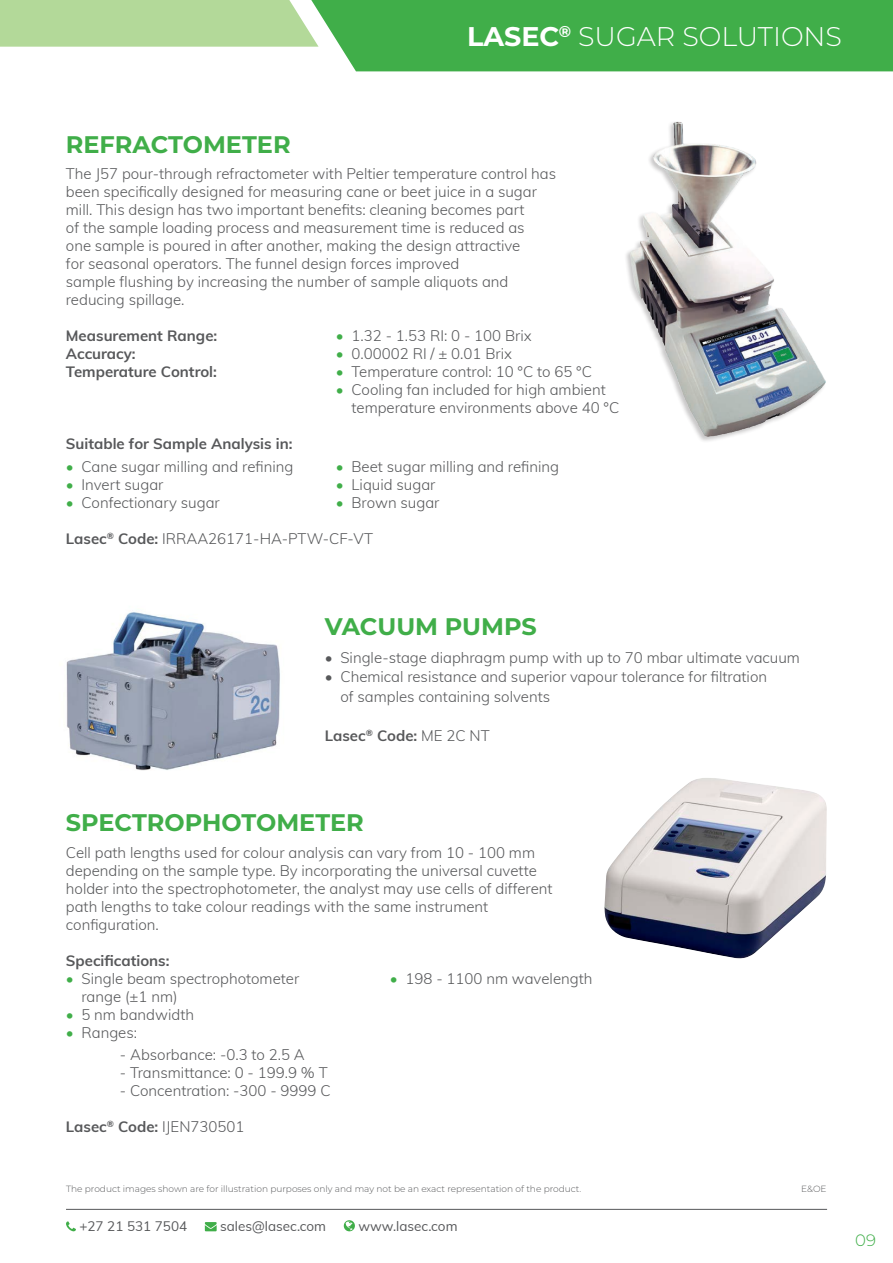
<style>
.page{position:relative;width:893px;height:1263px;background:#fff}
.page>*{position:absolute;margin:0;border:0;box-sizing:border-box;transform-origin:0 0}
.t1{font:300 27px "Montserrat";color:#fff}
.t2{font:700 24px "Montserrat";color:#40ae49}
.t3{font:300 16.5px "Montserrat";color:#40ae49}
.t4{font:300 15px/18px "Muli";color:#57585a}
.t5{font:700 15px "Muli";color:#57585a}
.t6{font:13.5px "Muli";color:#57585a}
.t7{font:300 9px "Montserrat";color:#57585a}
.s1{font-weight:700}
.s2{color:#40ae49}
.s3{font-weight:300}
</style>
<div class="page">
<img style="left:627px;top:121px;width:199px;height:320px">
<img style="left:66px;top:612px;width:214px;height:159px">
<img style="left:604px;top:778px;width:223px;height:181px">
<hr style="left:66px;top:1209px;width:761px;height:1px;background:#57585a">
<svg style="left:66px;top:1221px;width:10px;height:10px"></svg>
<svg style="left:205px;top:1222px;width:12px;height:9px"></svg>
<svg style="left:344px;top:1220px;width:11px;height:11px"></svg>
<svg style="left:0;top:0;width:893px;height:71px;background:#76c376"></svg>
<h1 class="t1" style="left:467px;top:18px;width:376px"><span class="s1">LASEC</span><sup>®</sup> SUGAR SOLUTIONS</h1>
<h2 class="t2" style="left:66px;top:127px;width:226px">REFRACTOMETER</h2>
<p class="t4" style="left:66px;top:164px;width:492px">The J57 pour-through refractometer with Peltier temperature control has been specifically designed for measuring cane or beet juice in a sugar mill. This design has two important benefits: cleaning becomes part<br>of the sample loading process and measurement time is reduced as<br>one sample is poured in after another, making the design attractive<br>for seasonal operators. The funnel design forces improved<br>sample flushing by increasing the number of sample aliquots and reducing spillage.</p>
<p class="t5" style="left:66px;top:325px;width:153px">Measurement Range:</p>
<p class="t4" style="left:336px;top:326px;width:197px"><span class="s2">•</span> 1.32 - 1.53 RI: 0 - 100 Brix</p>
<p class="t5" style="left:66px;top:343px;width:71px">Accuracy:</p>
<p class="t4" style="left:336px;top:344px;width:178px"><span class="s2">•</span> 0.00002 RI / ± 0.01 Brix</p>
<p class="t5" style="left:66px;top:361px;width:153px">Temperature Control:</p>
<p class="t4" style="left:336px;top:362px;width:258px"><span class="s2">•</span> Temperature control: 10 °C to 65 °C</p>
<p class="t4" style="left:351px;top:380px;width:269px;text-indent:-16px"><span class="s2">•</span> Cooling fan included for high ambient temperature environments above 40 °C</p>
<p class="t5" style="left:66px;top:433px;width:228px">Suitable for Sample Analysis in:</p>
<p class="t4" style="left:66px;top:457px;width:229px"><span class="s2">•</span> Cane sugar milling and refining</p>
<p class="t4" style="left:336px;top:457px;width:225px"><span class="s2">•</span> Beet sugar milling and refining</p>
<p class="t4" style="left:66px;top:475px;width:99px"><span class="s2">•</span> Invert sugar</p>
<p class="t4" style="left:336px;top:475px;width:101px"><span class="s2">•</span> Liquid sugar</p>
<p class="t4" style="left:66px;top:493px;width:155px"><span class="s2">•</span> Confectionary sugar</p>
<p class="t4" style="left:336px;top:493px;width:105px"><span class="s2">•</span> Brown sugar</p>
<p class="t4" style="left:66px;top:529px;width:309px"><span class="s1">Lasec</span><sup>®</sup> <span class="s1">Code:</span> IRRAA26171-HA-PTW-CF-VT</p>
<h2 class="t2" style="left:325px;top:609px;width:214px">VACUUM PUMPS</h2>
<p class="t4" style="left:325px;top:648px;width:477px">• Single-stage diaphragm pump with up to 70 mbar ultimate vacuum</p>
<p class="t4" style="left:340px;top:666px;width:428px;line-height:19.5px;text-indent:-16px">• Chemical resistance and superior vapour tolerance for filtration of samples containing solvents</p>
<p class="t5" style="left:325px;top:724px;width:166px">Lasec<sup>®</sup> Code: <span class="s3">ME 2C NT</span></p>
<h2 class="t2" style="left:66px;top:805px;width:300px">SPECTROPHOTOMETER</h2>
<p class="t4" style="left:66px;top:843px;width:488px">Cell path lengths used for colour analysis can vary from 10 - 100 mm depending on the sample type. By incorporating the universal cuvette holder into the spectrophotometer, the analyst may use cells of different path lengths to take colour readings with the same instrument configuration.</p>
<p class="t5" style="left:66px;top:949px;width:105px">Specifications:</p>
<p class="t4" style="left:66px;top:969px;width:235px"><span class="s2">•</span> Single beam spectrophotometer</p>
<p class="t4" style="left:390px;top:969px;width:204px"><span class="s2">•</span> 198 - 1100 nm wavelength</p>
<p class="t4" style="left:81px;top:987px;width:98px">range (±1 nm)</p>
<p class="t4" style="left:66px;top:1005px;width:130px"><span class="s2">•</span> 5 nm bandwidth</p>
<p class="t4" style="left:66px;top:1023px;width:73px"><span class="s2">•</span> Ranges:</p>
<p class="t4" style="left:120px;top:1045px;width:186px">- Absorbance: -0.3 to 2.5 A</p>
<p class="t4" style="left:120px;top:1063px;width:209px">- Transmittance: 0 - 199.9 % T</p>
<p class="t4" style="left:120px;top:1081px;width:212px">- Concentration: -300 - 9999 C</p>
<p class="t5" style="left:66px;top:1116px;width:180px">Lasec<sup>®</sup> Code: <span class="s3">IJEN730501</span></p>
<p class="t7" style="left:66px;top:1183px;width:517px">The product images shown are for illustration purposes only and may not be an exact representation of the product.</p>
<p class="t7" style="left:801px;top:1183px;width:27px">E&amp;OE</p>
<p class="t6" style="left:79px;top:1216px;width:109px">+27 21 531 7504</p>
<p class="t6" style="left:220px;top:1216px;width:107px">sales@lasec.com</p>
<p class="t6" style="left:358px;top:1216px;width:101px">www.lasec.com</p>
<p class="t3" style="left:855px;top:1228px;width:22px">09</p>
</div>
